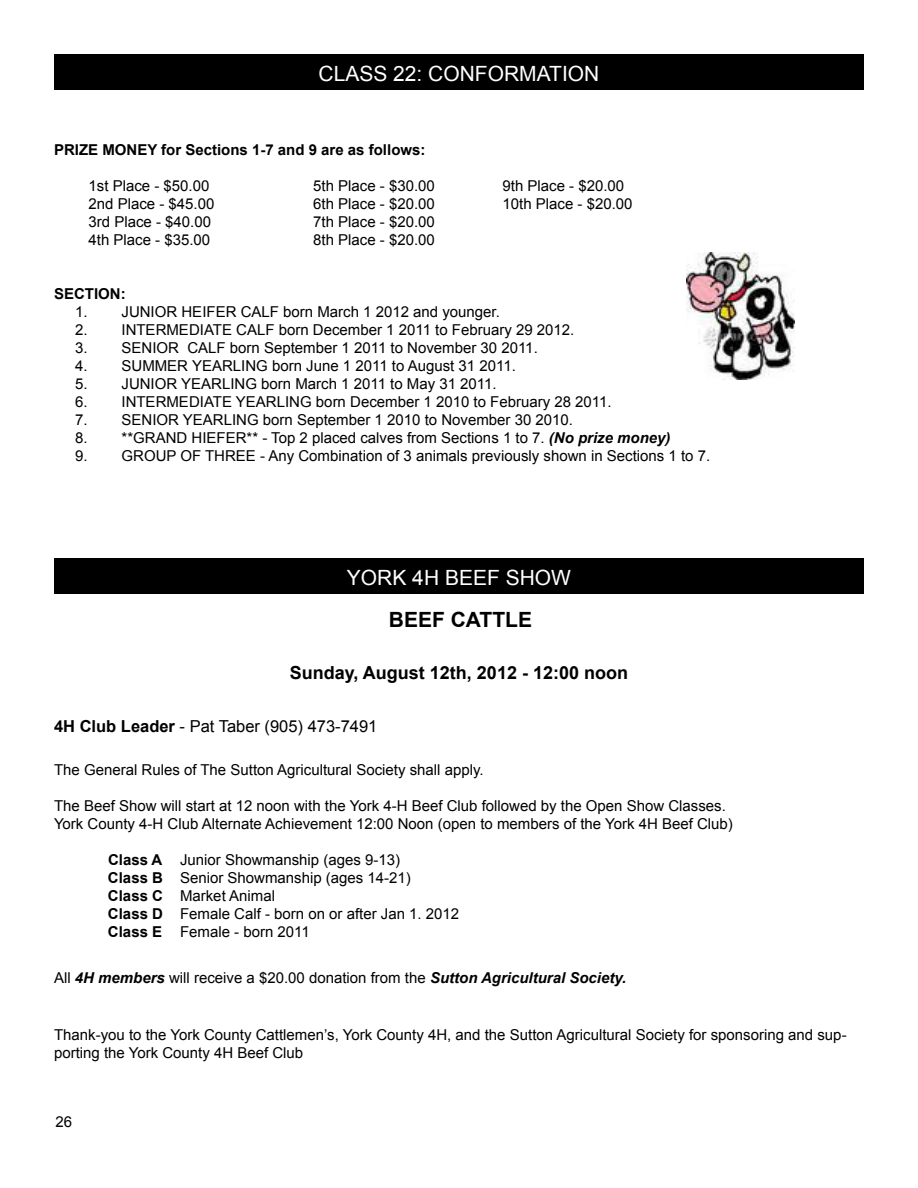
<style>
.page{position:relative;width:918px;height:1188px;background:#fff}
.page>*{position:absolute;margin:0;border:0;box-sizing:border-box;transform-origin:0 0}
.t1{font:21px "Arial";color:#fff}
.t2{font:700 21px "Arial";color:#000}
.t3{font:700 18px "Arial";color:#000}
.t4{font:16.5px "Arial";color:#000}
.t5{font:15px/18px "Arial";color:#000}
.t6{font:700 15px "Arial";color:#000}
.s1{font-weight:700;font-style:italic}
.s2{font-weight:700}
</style>
<div class="page">
<div style="left:54px;top:54px;width:810px;height:36px;background:#000"></div>
<div style="left:54px;top:558px;width:810px;height:36px;background:#000"></div>
<img style="left:687px;top:252px;width:108px;height:128px">
<h1 class="t1" style="left:319px;top:60px;width:282px">CLASS 22: CONFORMATION</h1>
<p class="t6" style="left:54px;top:140px;width:373px">PRIZE MONEY for Sections 1-7 and 9 are as follows:</p>
<p class="t5" style="left:88px;top:177px;width:127px">1st Place - $50.00<br>2nd Place - $45.00<br>3rd Place - $40.00<br>4th Place - $35.00</p>
<p class="t5" style="left:313px;top:177px;width:123px;text-align:justify">5th Place - $30.00<br>6th Place - $20.00<br>7th Place - $20.00<br>8th Place - $20.00</p>
<p class="t5" style="left:502px;top:177px;width:132px">9th Place - $20.00<br>10th Place - $20.00</p>
<p class="t6" style="left:54px;top:284px;width:73px">SECTION:</p>
<p class="t5" style="left:75px;top:303px;width:427px">1. JUNIOR HEIFER CALF born March 1 2012 and younger.</p>
<p class="t5" style="left:75px;top:321px;width:501px">2. INTERMEDIATE CALF born December 1 2011 to February 29 2012.</p>
<p class="t5" style="left:75px;top:339px;width:464px">3. SENIOR CALF born September 1 2011 to November 30 2011.</p>
<p class="t5" style="left:75px;top:357px;width:442px">4. SUMMER YEARLING born June 1 2011 to August 31 2011.</p>
<p class="t5" style="left:75px;top:375px;width:423px">5. JUNIOR YEARLING born March 1 2011 to May 31 2011.</p>
<p class="t5" style="left:75px;top:393px;width:538px">6. INTERMEDIATE YEARLING born December 1 2010 to February 28 2011.</p>
<p class="t5" style="left:75px;top:411px;width:500px">7. SENIOR YEARLING born September 1 2010 to November 30 2010.</p>
<p class="t5" style="left:75px;top:429px;width:597px">8. **GRAND HIEFER** - Top 2 placed calves from Sections 1 to 7. <span class="s1">(No prize money)</span></p>
<p class="t5" style="left:75px;top:447px;width:637px">9. GROUP OF THREE - Any Combination of 3 animals previously shown in Sections 1 to 7.</p>
<h1 class="t1" style="left:347px;top:564px;width:226px">YORK 4H BEEF SHOW</h1>
<h1 class="t2" style="left:389px;top:606px;width:145px">BEEF CATTLE</h1>
<p class="t3" style="left:290px;top:661px;width:340px">Sunday, August 12th, 2012 - 12:00 noon</p>
<p class="t4" style="left:54px;top:715px;width:325px"><span class="s2">4H Club Leader</span> - Pat Taber (905) 473-7491</p>
<p class="t5" style="left:54px;top:761px;width:431px">The General Rules of The Sutton Agricultural Society shall apply.</p>
<p class="t5" style="left:54px;top:797px;width:680px">The Beef Show will start at 12 noon with the York 4-H Beef Club followed by the Open Show Classes.<br>York County 4-H Club Alternate Achievement 12:00 Noon (open to members of the York 4H Beef Club)</p>
<p class="t5" style="left:108px;top:851px;width:353px"><span class="s2">Class A</span> Junior Showmanship (ages 9-13)<br><span class="s2">Class B</span> Senior Showmanship (ages 14-21)<br><span class="s2">Class C</span> Market Animal<br><span class="s2">Class D</span> Female Calf - born on or after Jan 1. 2012<br><span class="s2">Class E</span> Female - born 2011</p>
<p class="t5" style="left:54px;top:969px;width:574px">All <span class="s1">4H members</span> will receive a $20.00 donation from the <span class="s1">Sutton Agricultural Society.</span></p>
<p class="t5" style="left:54px;top:1026px;width:794px">Thank-you to the York County Cattlemen’s, York County 4H, and the Sutton Agricultural Society for sponsoring and sup&shy;porting the York County 4H Beef Club</p>
<p class="t5" style="left:56px;top:1113px;width:18px">26</p>
</div>
